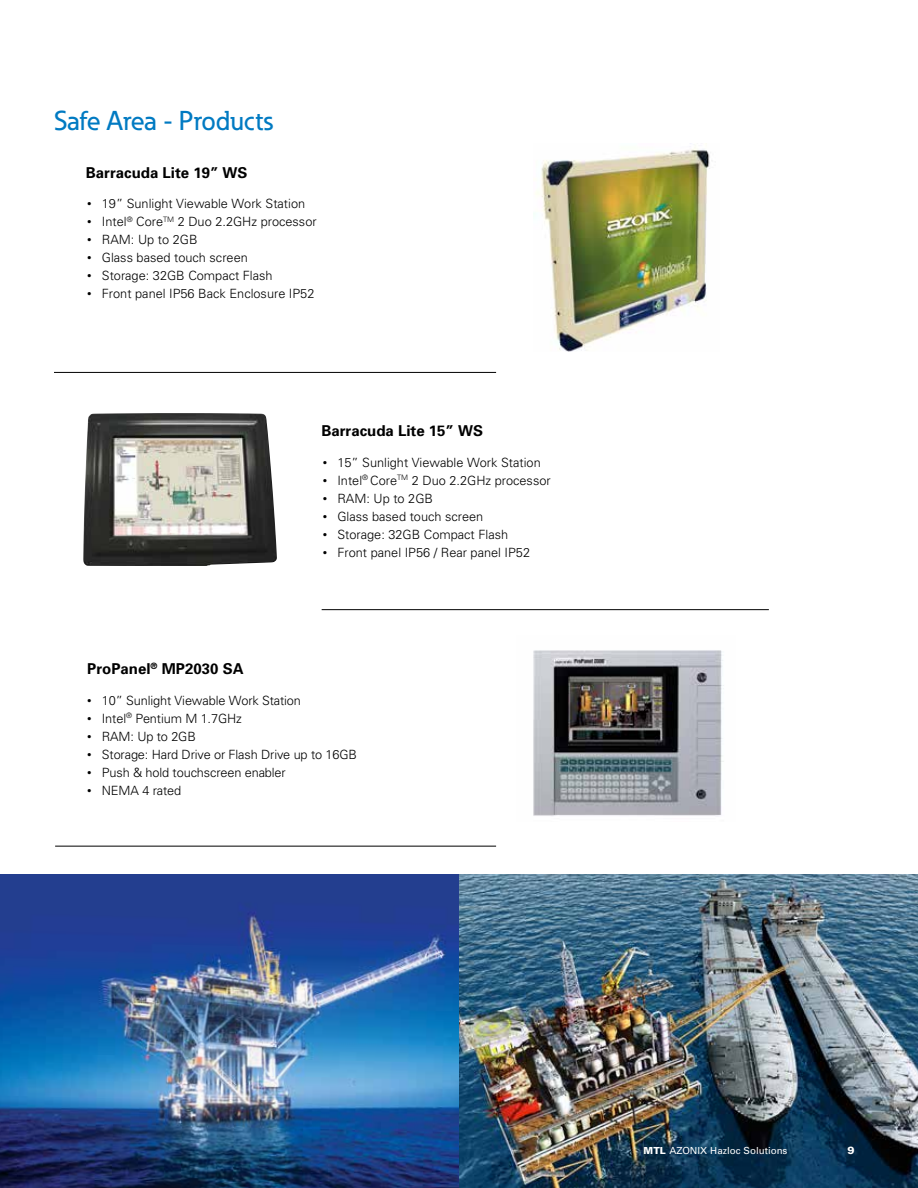
<style>
.page{position:relative;width:918px;height:1188px;background:#fff}
.page>*{position:absolute;margin:0;border:0;box-sizing:border-box;transform-origin:0 0}
.t1{font:500 27px "Eaton";color:#007ac2}
.t2{font:700 15px "Univers";color:#000}
.t3{font:300 12.75px "Univers";color:#000}
.t4{font:900 10.5px "Univers";color:#fff}
.t5{font:9.75px "Univers";color:#fff}
.s1{font-weight:400}
.s2{font-weight:900}
</style>
<div class="page">
<img style="left:0;top:875px;width:459px;height:313px">
<img style="left:459px;top:875px;width:459px;height:313px">
<hr style="left:54px;top:372px;width:442px;height:1px;background:#000">
<hr style="left:322px;top:609px;width:447px;height:1px;background:#000">
<hr style="left:55px;top:846px;width:441px;height:1px;background:#000">
<img style="left:533px;top:147px;width:179px;height:204px">
<img style="left:83px;top:413px;width:194px;height:153px">
<img style="left:533px;top:650px;width:191px;height:166px">
<h1 class="t1" style="left:54px;top:104px;width:221px">Safe Area - Products</h1>
<p class="t2" style="left:86px;top:163px;width:163px">Barracuda Lite 19” WS</p>
<p class="t3" style="left:87px;top:196px;width:219px"><span class="s1">•</span> 19” Sunlight Viewable Work Station</p>
<p class="t3" style="left:87px;top:214px;width:231px"><span class="s1">•</span> Intel<sup>®</sup> Core<sup>TM</sup> 2 Duo 2.2GHz processor</p>
<p class="t3" style="left:87px;top:232px;width:112px"><span class="s1">•</span> RAM: Up to 2GB</p>
<p class="t3" style="left:87px;top:250px;width:162px"><span class="s1">•</span> Glass based touch screen</p>
<p class="t3" style="left:87px;top:268px;width:187px"><span class="s1">•</span> Storage: 32GB Compact Flash</p>
<p class="t3" style="left:87px;top:286px;width:229px"><span class="s1">•</span> Front panel IP56 Back Enclosure IP52</p>
<p class="t2" style="left:321px;top:421px;width:163px">Barracuda Lite 15” WS</p>
<p class="t2" style="left:87px;top:659px;width:158px">ProPanel<sup>®</sup> MP2030 SA</p>
<p class="t3" style="left:323px;top:454px;width:219px"><span class="s1">•</span> 15” Sunlight Viewable Work Station</p>
<p class="t3" style="left:323px;top:472px;width:229px"><span class="s1">•</span> Intel<sup>®</sup> Core<sup>TM</sup> 2 Duo 2.2GHz processor</p>
<p class="t3" style="left:323px;top:490px;width:112px"><span class="s1">•</span> RAM: Up to 2GB</p>
<p class="t3" style="left:323px;top:508px;width:162px"><span class="s1">•</span> Glass based touch screen</p>
<p class="t3" style="left:323px;top:526px;width:187px"><span class="s1">•</span> Storage: 32GB Compact Flash</p>
<p class="t3" style="left:323px;top:544px;width:209px"><span class="s1">•</span> Front panel IP56 / Rear panel IP52</p>
<p class="t3" style="left:87px;top:692px;width:215px"><span class="s1">•</span> 10” Sunlight Viewable Work Station</p>
<p class="t3" style="left:87px;top:710px;width:156px"><span class="s1">•</span> Intel<sup>®</sup> Pentium M 1.7GHz</p>
<p class="t3" style="left:87px;top:728px;width:110px"><span class="s1">•</span> RAM: Up to 2GB</p>
<p class="t3" style="left:87px;top:746px;width:271px"><span class="s1">•</span> Storage: Hard Drive or Flash Drive up to 16GB</p>
<p class="t3" style="left:87px;top:764px;width:200px"><span class="s1">•</span> Push &amp; hold touchscreen enabler</p>
<p class="t3" style="left:87px;top:782px;width:95px"><span class="s1">•</span> NEMA 4 rated</p>
<p class="t5" style="left:644px;top:1144px;width:145px"><span class="s2">MTL</span> AZONIX Hazloc Solutions</p>
<p class="t4" style="left:848px;top:1144px;width:9px">9</p>
</div>
